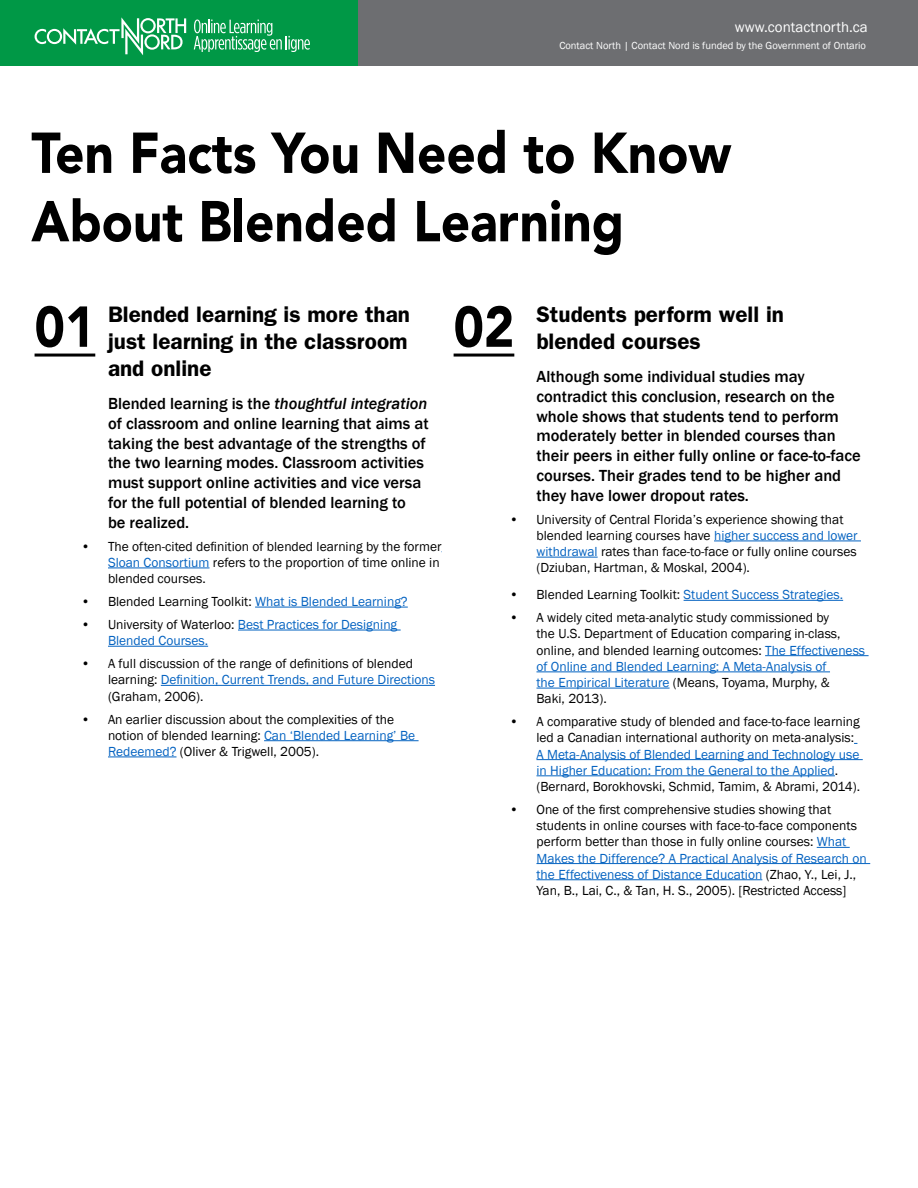
<style>
.page{position:relative;width:918px;height:1188px;background:#fff}
.page>*{position:absolute;margin:0;border:0;box-sizing:border-box;transform-origin:0 0}
.t1{font:900 57px/68.4px "Avenir";color:#000;scale:.9 1}
.t2{font:600 22.5px/27px "Franklin Gothic";color:#000;text-align:justify}
.t3{font:500 16.5px/19.8px "Franklin Gothic";color:#000}
.t4{font:15px "Franklin Gothic";color:#fff}
.t5{font:13.5px/16.2px "Franklin Gothic";color:#000}
.t6{font:13.5px/16.2px "Franklin Gothic";color:#0563c1}
.t7{font:10.5px "Franklin Gothic";color:#fff}
.s1{color:#0563c1}
.s2{color:#000}
.s3{font-style:italic}
</style>
<div class="page">
<div style="left:0;top:0;width:918px;height:66px;background:#6d6e71"></div>
<div style="left:1px;top:0;width:357px;height:66px;background:#009846"></div>
<svg style="left:35px;top:17px;width:151px;height:38px"></svg>
<svg style="left:194px;top:20px;width:116px;height:32px"></svg>
<hr style="left:108px;top:568px;width:102px;height:1px;background:#0563c1">
<hr style="left:255px;top:607px;width:153px;height:1px;background:#0563c1">
<hr style="left:238px;top:630px;width:163px;height:1px;background:#0563c1">
<hr style="left:108px;top:646px;width:100px;height:1px;background:#0563c1">
<hr style="left:161px;top:685px;width:274px;height:1px;background:#0563c1">
<hr style="left:264px;top:740px;width:155px;height:1px;background:#0563c1">
<hr style="left:108px;top:757px;width:69px;height:1px;background:#0563c1">
<hr style="left:714px;top:541px;width:147px;height:1px;background:#0563c1">
<hr style="left:536px;top:557px;width:62px;height:1px;background:#0563c1">
<hr style="left:684px;top:600px;width:159px;height:1px;background:#0563c1">
<hr style="left:765px;top:655px;width:104px;height:1px;background:#0563c1">
<hr style="left:536px;top:672px;width:294px;height:1px;background:#0563c1">
<hr style="left:536px;top:688px;width:134px;height:1px;background:#0563c1">
<hr style="left:536px;top:759px;width:327px;height:1px;background:#0563c1">
<hr style="left:536px;top:775px;width:299px;height:1px;background:#0563c1">
<hr style="left:817px;top:847px;width:33px;height:1px;background:#0563c1">
<hr style="left:536px;top:863px;width:334px;height:1px;background:#0563c1">
<hr style="left:536px;top:879px;width:226px;height:1px;background:#0563c1">
<hr style="left:35px;top:354px;width:60px;height:3px;background:#000">
<hr style="left:454px;top:354px;width:60px;height:3px;background:#000">
<p class="t4" style="left:735px;top:18px;width:134px">www.contactnorth.ca</p>
<p class="t7" style="left:559px;top:39px;width:308px">Contact North | Contact Nord is funded by the Government of Ontario</p>
<h1 class="t1" style="left:31px;top:118px;width:779px">Ten Facts You Need to Know<br>About Blended Learning</h1>
<h1 class="t1" style="left:35px;top:292px;width:69px">01</h1>
<h1 class="t1" style="left:454px;top:292px;width:69px">02</h1>
<h2 class="t2" style="left:536px;top:300px;width:249px">Students perform well in blended courses</h2>
<p class="t3" style="left:536px;top:367px;width:326px">Although some individual studies may contradict this conclusion, research on the whole shows that students tend to perform moderately better in blended courses than their peers in either fully online or face-to-face courses. Their grades tend to be higher and they have lower dropout rates.</p>
<p class="t5" style="left:536px;top:511px;width:323px;text-indent:-27px">• University of Central Florida’s experience showing that blended learning courses have <span class="s1">higher success and lower withdrawal</span> rates than face-to-face or fully online courses (Dziuban, Hartman, &amp; Moskal, 2004).</p>
<p class="t6" style="left:509px;top:587px;width:335px"><span class="s2">• Blended Learning Toolkit:</span> Student Success Strategies.</p>
<p class="t5" style="left:536px;top:610px;width:330px;text-indent:-27px">• A widely cited meta-analytic study commissioned by<br>the U.S. Department of Education comparing in-class, online, and blended learning outcomes: <span class="s1">The Effectiveness of Online and Blended Learning: A Meta-Analysis of<br>the Empirical Literature</span> (Means, Toyama, Murphy, &amp;<br>Baki, 2013).</p>
<p class="t5" style="left:536px;top:714px;width:325px;text-indent:-27px">• A comparative study of blended and face-to-face learning led a Canadian international authority on meta-analysis:</p>
<p class="t6" style="left:536px;top:746px;width:325px">A Meta-Analysis of Blended Learning and Technology use in Higher Education: From the General to the Applied<span class="s2">. (Bernard, Borokhovski, Schmid, Tamim, &amp; Abrami, 2014).</span></p>
<p class="t5" style="left:536px;top:802px;width:332px;text-indent:-27px">• One of the first comprehensive studies showing that students in online courses with face-to-face components perform better than those in fully online courses: <span class="s1">What Makes the Difference? A Practical Analysis of Research on the Effectiveness of Distance Education</span> (Zhao, Y., Lei, J., Yan, B., Lai, C., &amp; Tan, H. S., 2005). [Restricted Access]</p>
<h2 class="t2" style="left:108px;top:300px;width:304px">Blended learning is more than just learning in the classroom and online</h2>
<p class="t3" style="left:108px;top:394px;width:322px">Blended learning is the <span class="s3">thoughtful integration </span>of classroom and online learning that aims at taking the best advantage of the strengths of the two learning modes. Classroom activities must support online activities and vice versa for the full potential of blended learning to<br>be realized.</p>
<p class="t5" style="left:108px;top:538px;width:335px;text-indent:-27px">• The often-cited definition of blended learning by the former<br><span class="s1">Sloan Consortium</span> refers to the proportion of time online in blended courses.</p>
<p class="t5" style="left:81px;top:594px;width:328px">• Blended Learning Toolkit: <span class="s1">What is Blended Learning?</span></p>
<p class="t6" style="left:108px;top:617px;width:291px;text-indent:-27px"><span class="s2">• University of Waterloo:</span> Best Practices for Designing<br>Blended Courses.</p>
<p class="t5" style="left:108px;top:656px;width:329px;text-indent:-27px">• A full discussion of the range of definitions of blended learning: <span class="s1">Definition, Current Trends, and Future Directions </span>(Graham, 2006).</p>
<p class="t5" style="left:108px;top:711px;width:309px;text-indent:-27px">• An earlier discussion about the complexities of the notion of blended learning: <span class="s1">Can ‘Blended Learning’ Be<br>Redeemed?</span> (Oliver &amp; Trigwell, 2005).</p>
</div>
